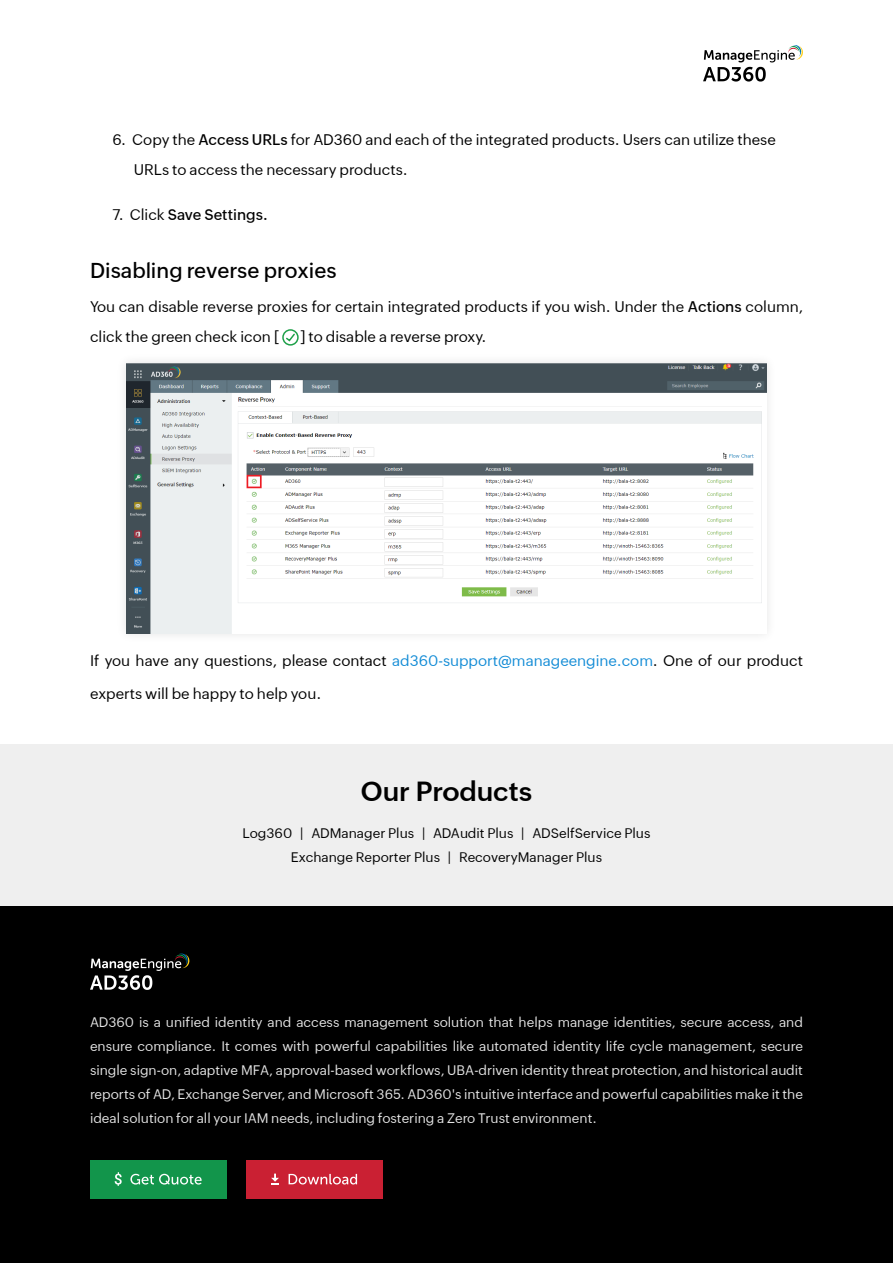
<style>
.page{position:relative;width:893px;height:1263px;background:#fff}
.page>*{position:absolute;margin:0;border:0;box-sizing:border-box;transform-origin:0 0}
.t1{font:600 27px "Zoho Puvi";color:#000}
.t2{font:500 21px "Zoho Puvi";color:#000}
.t3{font:15px/30px "Zoho Puvi";color:#000}
.t4{font:500 15px "Zoho Puvi";color:#000}
.t5{font:13.5px/24px "Zoho Puvi";color:#e5e5e5;text-align:justify}
.t6{font:13.5px/24px "Zoho Puvi";color:#000;text-align:center}
.s1{font-weight:500}
.s2{font-weight:400}
.s3{color:#138cd6}
</style>
<div class="page">
<img style="left:126px;top:363px;width:641px;height:270px">
<div style="left:0;top:906px;width:893px;height:357px;background:#000"></div>
<div style="left:0;top:744px;width:893px;height:162px;background:#efefef"></div>
<div style="left:90px;top:1160px;width:136px;height:38px;background:#12954b"></div>
<div style="left:246px;top:1160px;width:136px;height:38px;background:#ca2033"></div>
<svg style="left:115px;top:1172px;width:7px;height:14px"></svg>
<svg style="left:130px;top:1174px;width:72px;height:11px"></svg>
<svg style="left:289px;top:1174px;width:68px;height:10px"></svg>
<svg style="left:271px;top:1173px;width:8px;height:11px"></svg>
<div style="left:282px;top:329px;width:17px;height:17px;border:2px solid #1ea049;border-radius:50%"></div>
<svg style="left:285px;top:332px;width:11px;height:11px"></svg>
<svg style="left:703px;top:45px;width:100px;height:37px"></svg>
<svg style="left:90px;top:953px;width:100px;height:37px"></svg>
<p class="t3" style="left:134px;top:123px;width:643px;text-indent:-21px">6. Copy the <span class="s1">Access URLs</span> for AD360 and each of the integrated products. Users can utilize these<br>URLs to access the necessary products.</p>
<p class="t4" style="left:112px;top:203px;width:157px"><span class="s2">7. Click</span> Save Settings.</p>
<h2 class="t2" style="left:90px;top:255px;width:248px">Disabling reverse proxies</h2>
<p class="t3" style="left:90px;top:290px;width:714px">You can disable reverse proxies for certain integrated products if you wish. Under the <span class="s1">Actions</span> column, click the green check icon [</p>
<p class="t3" style="left:300px;top:320px;width:188px">] to disable a reverse proxy.</p>
<p class="t3" style="left:90px;top:645px;width:714px">If you have any questions, please contact <span class="s3">ad360-support@manageengine.com</span>. One of our product</p>
<p class="t3" style="left:90px;top:678px;width:233px">experts will be happy to help you.</p>
<h1 class="t1" style="left:361px;top:770px;width:173px">Our Products</h1>
<p class="t6" style="left:243px;top:820px;width:409px">Log360 | ADManager Plus | ADAudit Plus | ADSelfService Plus<br>Exchange Reporter Plus | RecoveryManager Plus</p>
<p class="t5" style="left:90px;top:1009px;width:714px">AD360 is a unified identity and access management solution that helps manage identities, secure access, and ensure compliance. It comes with powerful capabilities like automated identity life cycle management, secure single sign-on, adaptive MFA, approval-based workflows, UBA-driven identity threat protection, and historical audit reports of AD, Exchange Server, and Microsoft 365. AD360's intuitive interface and powerful capabilities make it the ideal solution for all your IAM needs, including fostering a Zero Trust environment.</p>
</div>
